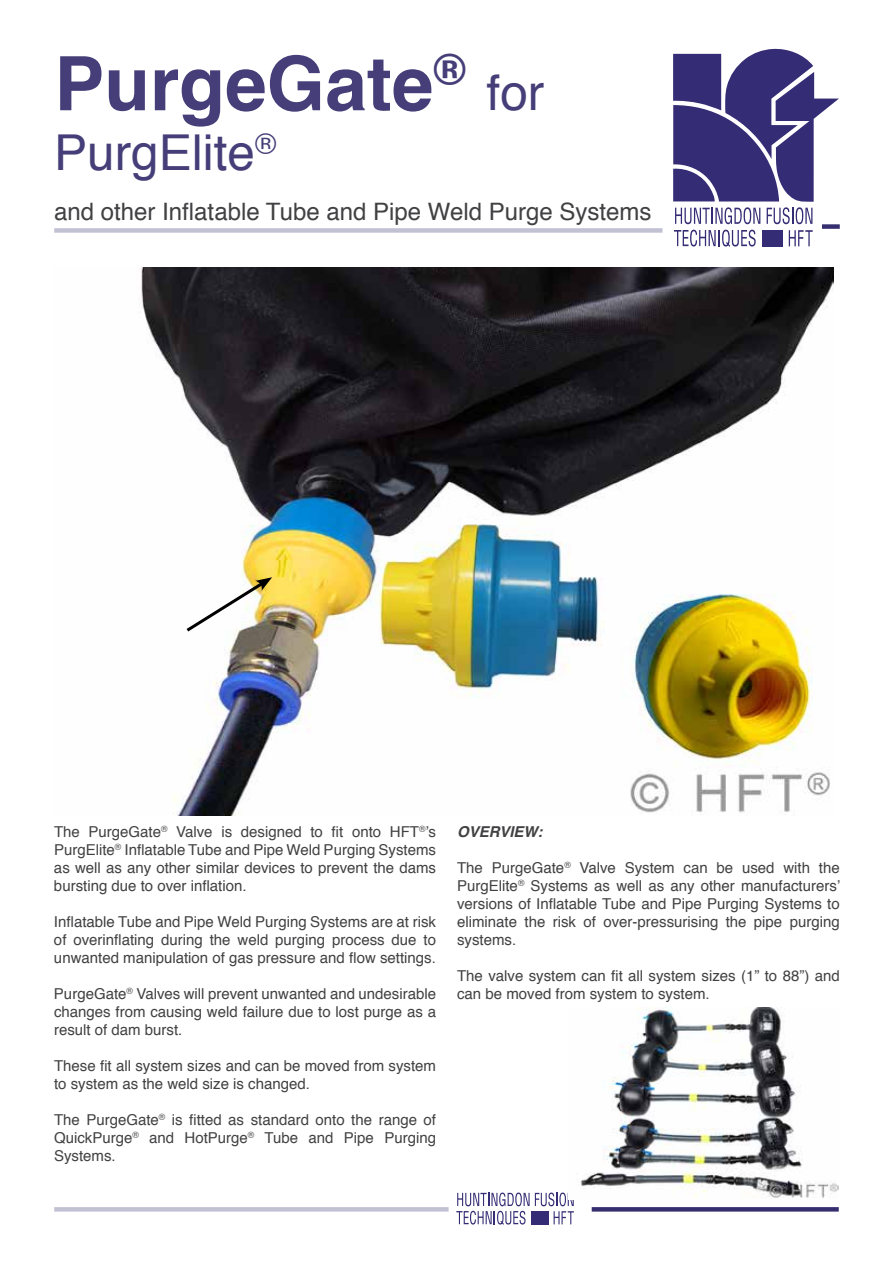
<style>
.page{position:relative;width:893px;height:1263px;background:#fff}
.page>*{position:absolute;margin:0;border:0;box-sizing:border-box;transform-origin:0 0}
.t1{font:700 75px "Helvetica";color:#453e78}
.t2{font:49.5px "Helvetica";color:#453e78}
.t3{font:24px "Helvetica";color:#414042}
.t4{font:15px/18px "Helvetica";color:#414042;text-align:justify}
.t5{font:italic 700 15px "Helvetica";color:#414042}
</style>
<div class="page">
<hr style="left:54px;top:1207px;width:395px;height:4px;background:#c2c1d4">
<svg style="left:456px;top:1192px;width:118px;height:33px"></svg>
<div style="left:531px;top:1211px;width:17px;height:14px;background:#342c74"></div>
<svg style="left:592px;top:1207px;width:247px;height:4px"></svg>
<img style="left:141px;top:268px;width:692px;height:548px">
<svg style="left:673px;top:49px;width:166px;height:175px"></svg>
<svg style="left:674px;top:230px;width:82px;height:17px"></svg>
<svg style="left:789px;top:230px;width:24px;height:16px"></svg>
<div style="left:762px;top:230px;width:20px;height:17px;background:#342c74"></div>
<div style="left:822px;top:224px;width:18px;height:5px;background:#352f6f"></div>
<div style="left:54px;top:228px;width:608px;height:5px;background:#c2c1d4"></div>
<img style="left:569px;top:1007px;width:270px;height:192px">
<svg style="left:183px;top:577px;width:89px;height:57px"></svg>
<h1 class="t1" style="left:54px;top:23px;width:413px">PurgeGate<sup>®</sup></h1>
<h2 class="t2" style="left:487px;top:55px;width:59px">for</h2>
<h2 class="t2" style="left:54px;top:115px;width:224px">PurgElite<sup>®</sup></h2>
<h3 class="t3" style="left:54px;top:193px;width:599px">and other Inflatable Tube and Pipe Weld Purge Systems</h3>
<p class="t4" style="left:54px;top:823px;width:384px">The PurgeGate<sup>®</sup> Valve is designed to fit onto HFT<sup>®</sup>’s PurgElite<sup>®</sup> Inflatable Tube and Pipe Weld Purging Systems as well as any other similar devices to prevent the dams bursting due to over inflation.</p>
<p class="t4" style="left:54px;top:913px;width:384px">Inflatable Tube and Pipe Weld Purging Systems are at risk of overinflating during the weld purging process due to unwanted manipulation of gas pressure and flow settings.</p>
<p class="t4" style="left:54px;top:985px;width:384px">PurgeGate<sup>®</sup> Valves will prevent unwanted and undesirable changes from causing weld failure due to lost purge as a result of dam burst.</p>
<p class="t4" style="left:54px;top:1057px;width:384px">These fit all system sizes and can be moved from system to system as the weld size is changed.</p>
<p class="t4" style="left:54px;top:1111px;width:384px">The PurgeGate<sup>®</sup> is fitted as standard onto the range of QuickPurge<sup>®</sup> and HotPurge<sup>®</sup> Tube and Pipe Purging Systems.</p>
<p class="t5" style="left:457px;top:819px;width:87px">OVERVIEW:</p>
<p class="t4" style="left:457px;top:859px;width:385px">The PurgeGate<sup>®</sup> Valve System can be used with the PurgElite<sup>®</sup> Systems as well as any other manufacturers’ versions of Inflatable Tube and Pipe Purging Systems to eliminate the risk of over-pressurising the pipe purging systems.</p>
<p class="t4" style="left:457px;top:967px;width:384px">The valve system can fit all system sizes (1” to 88”) and can be moved from system to system.</p>
</div>
